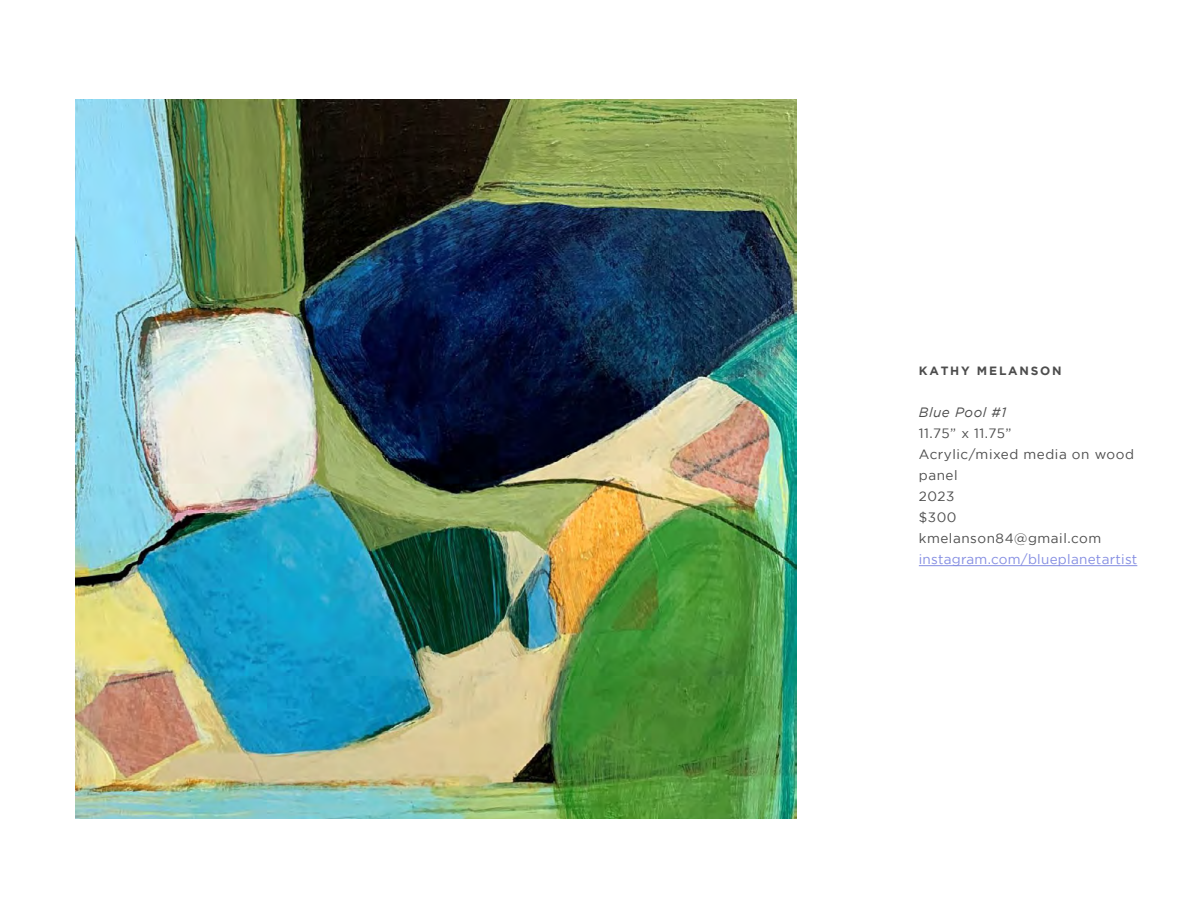
<style>
.page{position:relative;width:1188px;height:918px;background:#fff}
.page>*{position:absolute;margin:0;border:0;box-sizing:border-box;transform-origin:0 0}
.t1{font:13.5px/21px "Gotham";letter-spacing:.04em;color:#4d4d4d}
.t2{font:13.5px "Gotham";letter-spacing:.02em;color:#848de2}
.t3{font:italic 13.5px "Gotham";letter-spacing:.04em;color:#4d4d4d}
.t4{font:700 12px "Gotham";letter-spacing:.15em;color:#4d4d4d}
</style>
<div class="page">
<img style="left:76px;top:100px;width:721px;height:718px">
<hr style="left:919px;top:565px;width:218px;height:1px;background:#848de2">
<p class="t4" style="left:919px;top:364px;width:144px">KATHY MELANSON</p>
<p class="t3" style="left:919px;top:405px;width:89px">Blue Pool #1</p>
<p class="t1" style="left:919px;top:422px;width:217px">11.75” x 11.75”<br>Acrylic/mixed media on wood panel<br>2023<br>$300 kmelanson84@gmail.com</p>
<p class="t2" style="left:919px;top:552px;width:220px">instagram.com/blueplanetartist</p>
</div>
